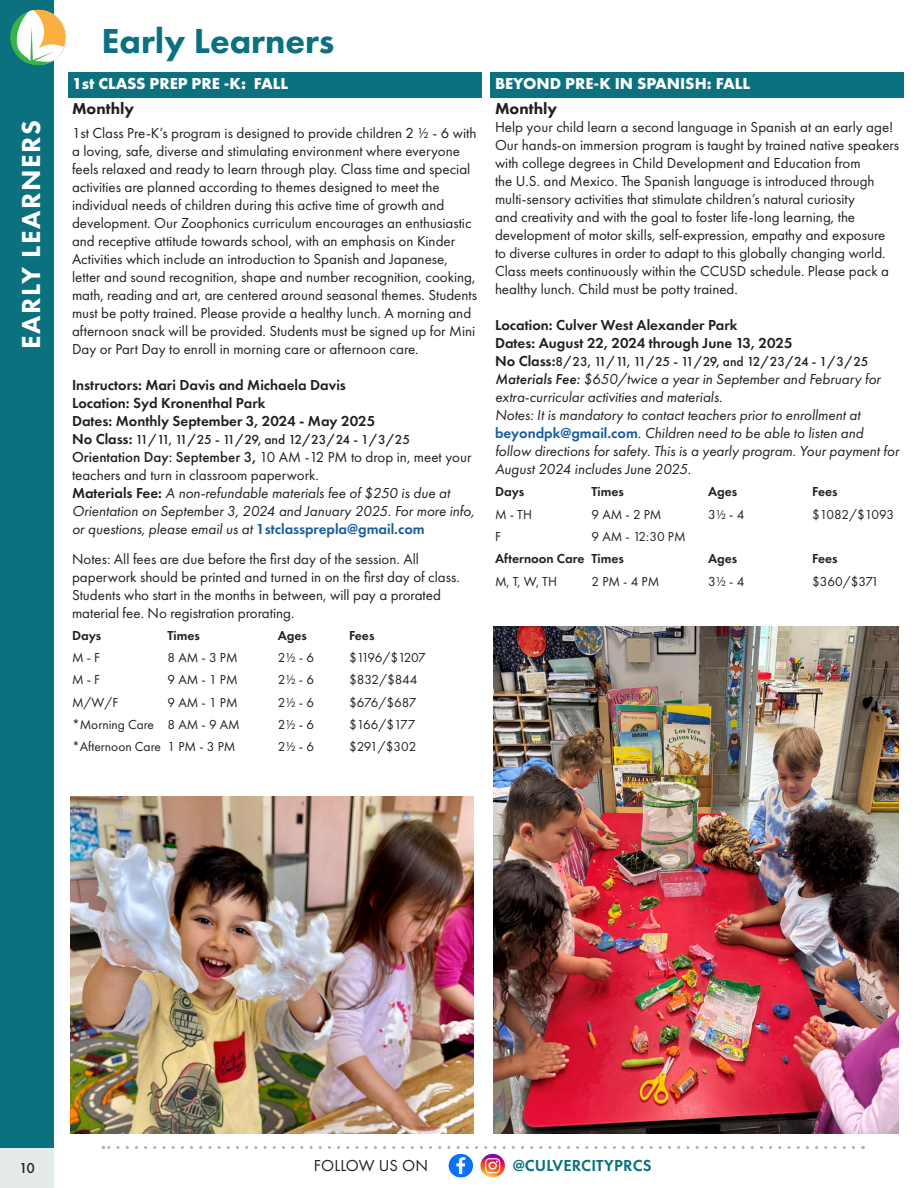
<style>
.page{position:relative;width:918px;height:1188px;background:#fff}
.page>*{position:absolute;margin:0;border:0;box-sizing:border-box;transform-origin:0 0}
.t1{font:800 36px "Futura PT";color:#0b717f}
.t2{font:800 27px "Futura PT";letter-spacing:.06em;color:#fff}
.Class_Name_-_Preschool{font:700 16.5px "Futura PT";color:#fff}
.t3{font:600 16.5px "Futura PT";letter-spacing:.01em;color:#0b717f}
.t4{font:16.5px "Futura PT";letter-spacing:.01em;color:#231f20}
.Class_Name_-_Preschool-2{font:800 16.5px "Futura PT";color:#231f20}
.Class_Price___Weeks{font:800 16.5px "Futura PT";color:#231f20}
.Class_Description{font:15px/18px "Futura PT";color:#231f20}
.Class_Instructor___Location{font:15px/18px "Futura PT";color:#231f20}
.Class_Note{font:italic 15px/18px "Futura PT";color:#231f20}
.Class_Instructor___Location-2{font:600 15px "Futura PT";color:#231f20}
.Class_Instructor___Location-3{font:italic 15px/18px "Futura PT";color:#231f20}
.Class_Description-2{font:600 15px "Futura PT";color:#231f20}
.t5{font:500 15px "Futura PT";color:#231f20}
.Class_Table_Information{font:13.5px "Futura PT";color:#231f20}
.Class_Table_Header{font:600 13.5px "Futura PT";color:#231f20}
.Class_Instructor___Location-4{font:500 13.5px "Futura PT";letter-spacing:-.045em;color:#231f20}
.Class_Description-3{font:500 13.5px "Futura PT";letter-spacing:-.06em;color:#231f20}
.Class_Table_Information-2{font:13.5px "Futura PT";letter-spacing:-.08em;color:#231f20}
.Class_Table_Information-3{font:13.5px "Futura PT";letter-spacing:-.04em;color:#231f20}
.s1{font-weight:600;font-size:15px}
.s2{font-weight:500}
.s3{font-weight:600;font-style:normal}
.s4{font-weight:600;font-style:normal;color:#175d9e}
</style>
<div class="page">
<div style="left:0;top:1146px;width:54px;height:42px;background:#e5eaea"></div>
<div style="left:0;top:0;width:54px;height:1148px;background:#0b717f"></div>
<svg style="left:103px;top:1146px;width:750px;height:3px"></svg>
<img style="left:448px;top:1154px;width:57px;height:24px">
<img style="left:10px;top:9px;width:57px;height:57px">
<div style="left:68px;top:72px;width:413px;height:25px;background:#0b717f"></div>
<div style="left:491px;top:72px;width:413px;height:25px;background:#0b717f"></div>
<img style="left:70px;top:796px;width:404px;height:338px">
<img style="left:494px;top:626px;width:404px;height:507px">
<h2 class="t2" style="left:14px;top:349px;width:231px;rotate:-90deg">EARLY LEARNERS</h2>
<h1 class="t1" style="left:102px;top:19px;width:235px">Early Learners</h1>
<h2 class="Class_Name_-_Preschool" style="left:72px;top:73px;width:218px">1st CLASS PREP PRE -K: FALL</h2>
<h2 class="Class_Name_-_Preschool-2" style="left:72px;top:98px;width:64px">Monthly</h2>
<p class="Class_Description" style="left:72px;top:124px;width:407px">1st Class Pre-K’s program is designed to provide children 2 ½ - 6 with a loving, safe, diverse and stimulating environment where everyone feels relaxed and ready to learn through play. Class time and special activities are planned according to themes designed to meet the individual needs of children during this active time of growth and development. Our Zoophonics curriculum encourages an enthusiastic and receptive attitude towards school, with an emphasis on Kinder Activities which include an introduction to Spanish and Japanese, letter and sound recognition, shape and number recognition, cooking, math, reading and art, are centered around seasonal themes. Students must be potty trained. Please provide a healthy lunch. A morning and afternoon snack will be provided. Students must be signed up for Mini Day or Part Day to enroll in morning care or afternoon care.</p>
<p class="Class_Description-2" style="left:72px;top:375px;width:275px">Instructors: Mari Davis and Michaela Davis</p>
<p class="Class_Instructor___Location-2" style="left:72px;top:393px;width:195px">Location: Syd Kronenthal Park</p>
<p class="Class_Instructor___Location-2" style="left:72px;top:411px;width:305px">Dates: Monthly September 3, 2024 - May 2025</p>
<p class="Class_Description-3" style="left:72px;top:431px;width:340px"><span class="s1">No Class:</span> 11/11, 11/25 - 11/29, and 12/23/24 - 1/3/25</p>
<p class="Class_Description" style="left:72px;top:448px;width:401px"><span class="s2">Orientation Day: September 3,</span> 10 AM -12 PM to drop in, meet your teachers and turn in classroom paperwork.</p>
<p class="Class_Note" style="left:72px;top:484px;width:404px"><span class="s3">Materials Fee:</span> A non-refundable materials fee of $250 is due at<br>Orientation on September 3, 2024 and January 2025. For more info, or questions, please email us at <span class="s4">1stclassprepla@gmail.com</span></p>
<p class="Class_Description" style="left:72px;top:550px;width:389px">Notes: All fees are due before the first day of the session. All paperwork should be printed and turned in on the first day of class.<br>Students who start in the months in between, will pay a prorated material fee. No registration prorating.</p>
<p class="Class_Table_Header" style="left:72px;top:627px;width:31px">Days</p>
<p class="Class_Table_Header" style="left:168px;top:627px;width:34px">Times</p>
<p class="Class_Table_Header" style="left:278px;top:627px;width:31px">Ages</p>
<p class="Class_Table_Header" style="left:349px;top:627px;width:27px">Fees</p>
<p class="Class_Table_Information" style="left:72px;top:650px;width:30px">M - F</p>
<p class="Class_Table_Information" style="left:168px;top:650px;width:72px">8 AM - 3 PM</p>
<p class="Class_Table_Information" style="left:278px;top:650px;width:38px">2½ - 6</p>
<p class="Class_Table_Information-2" style="left:349px;top:650px;width:78px">$1196/$1207</p>
<p class="Class_Table_Information" style="left:72px;top:672px;width:30px">M - F</p>
<p class="Class_Table_Information" style="left:168px;top:672px;width:72px">9 AM - 1 PM</p>
<p class="Class_Table_Information" style="left:278px;top:672px;width:38px">2½ - 6</p>
<p class="Class_Table_Information" style="left:349px;top:672px;width:70px">$832/$844</p>
<p class="Class_Table_Information" style="left:72px;top:694px;width:48px">M/W/F</p>
<p class="Class_Table_Information" style="left:168px;top:694px;width:72px">9 AM - 1 PM</p>
<p class="Class_Table_Information" style="left:278px;top:694px;width:38px">2½ - 6</p>
<p class="Class_Table_Information" style="left:349px;top:694px;width:69px">$676/$687</p>
<p class="Class_Table_Information" style="left:72px;top:717px;width:84px">*Morning Care</p>
<p class="Class_Table_Information" style="left:168px;top:717px;width:74px">8 AM - 9 AM</p>
<p class="Class_Table_Information" style="left:278px;top:717px;width:38px">2½ - 6</p>
<p class="Class_Table_Information" style="left:349px;top:717px;width:68px">$166/$177</p>
<p class="Class_Table_Information" style="left:72px;top:739px;width:90px">*Afternoon Care</p>
<p class="Class_Table_Information" style="left:168px;top:739px;width:69px">1 PM - 3 PM</p>
<p class="Class_Table_Information" style="left:278px;top:739px;width:38px">2½ - 6</p>
<p class="Class_Table_Information" style="left:349px;top:739px;width:69px">$291/$302</p>
<h2 class="Class_Name_-_Preschool" style="left:495px;top:73px;width:257px">BEYOND PRE-K IN SPANISH: FALL</h2>
<p class="Class_Price___Weeks" style="left:495px;top:98px;width:64px">Monthly</p>
<p class="Class_Instructor___Location" style="left:495px;top:118px;width:406px">Help your child learn a second language in Spanish at an early age!<br>Our hands-on immersion program is taught by trained native speakers with college degrees in Child Development and Education from<br>the U.S. and Mexico. The Spanish language is introduced through multi-sensory activities that stimulate children’s natural curiosity<br>and creativity and with the goal to foster life-long learning, the development of motor skills, self-expression, empathy and exposure to diverse cultures in order to adapt to this globally changing world.<br>Class meets continuously within the CCUSD schedule. Please pack a healthy lunch. Child must be potty trained.</p>
<p class="Class_Instructor___Location-2" style="left:495px;top:316px;width:244px">Location: Culver West Alexander Park</p>
<p class="Class_Instructor___Location-2" style="left:495px;top:334px;width:299px">Dates: August 22, 2024 through June 13, 2025</p>
<p class="Class_Instructor___Location-4" style="left:495px;top:354px;width:375px"><span class="s1">No Class:</span>8/23, 11/11, 11/25 - 11/29, and 12/23/24 - 1/3/25</p>
<p class="Class_Instructor___Location-3" style="left:495px;top:370px;width:387px"><span class="s2">Materials Fee:</span> $650/twice a year in September and February for extra-curricular activities and materials.</p>
<p class="Class_Note" style="left:495px;top:406px;width:406px">Notes: It is mandatory to contact teachers prior to enrollment at <span class="s4">beyondpk@gmail.com</span>. Children need to be able to listen and follow directions for safety. This is a yearly program. Your payment for August 2024 includes June 2025.</p>
<p class="Class_Table_Header" style="left:495px;top:484px;width:31px">Days</p>
<p class="Class_Table_Header" style="left:592px;top:484px;width:34px">Times</p>
<p class="Class_Table_Header" style="left:708px;top:484px;width:31px">Ages</p>
<p class="Class_Table_Header" style="left:812px;top:484px;width:27px">Fees</p>
<p class="Class_Table_Information" style="left:495px;top:506px;width:38px">M - TH</p>
<p class="Class_Table_Information" style="left:592px;top:506px;width:72px">9 AM - 2 PM</p>
<p class="Class_Table_Information" style="left:708px;top:506px;width:38px">3½ - 4</p>
<p class="Class_Table_Information-3" style="left:812px;top:506px;width:83px">$1082/$1093</p>
<p class="Class_Table_Information" style="left:495px;top:529px;width:7px">F</p>
<p class="Class_Table_Information" style="left:592px;top:529px;width:96px">9 AM - 12:30 PM</p>
<p class="Class_Table_Header" style="left:495px;top:550px;width:91px">Afternoon Care</p>
<p class="Class_Table_Header" style="left:592px;top:550px;width:34px">Times</p>
<p class="Class_Table_Header" style="left:708px;top:550px;width:31px">Ages</p>
<p class="Class_Table_Header" style="left:812px;top:550px;width:27px">Fees</p>
<p class="Class_Table_Information" style="left:495px;top:573px;width:63px">M, T, W, TH</p>
<p class="Class_Table_Information" style="left:592px;top:573px;width:69px">2 PM - 4 PM</p>
<p class="Class_Table_Information" style="left:708px;top:573px;width:38px">3½ - 4</p>
<p class="Class_Table_Information" style="left:812px;top:573px;width:68px">$360/$371</p>
<p class="t5" style="left:19px;top:1159px;width:17px">10</p>
<p class="t4" style="left:314px;top:1156px;width:116px">FOLLOW US ON</p>
<p class="t3" style="left:513px;top:1155px;width:141px">@CULVERCITYPRCS</p>
</div>
